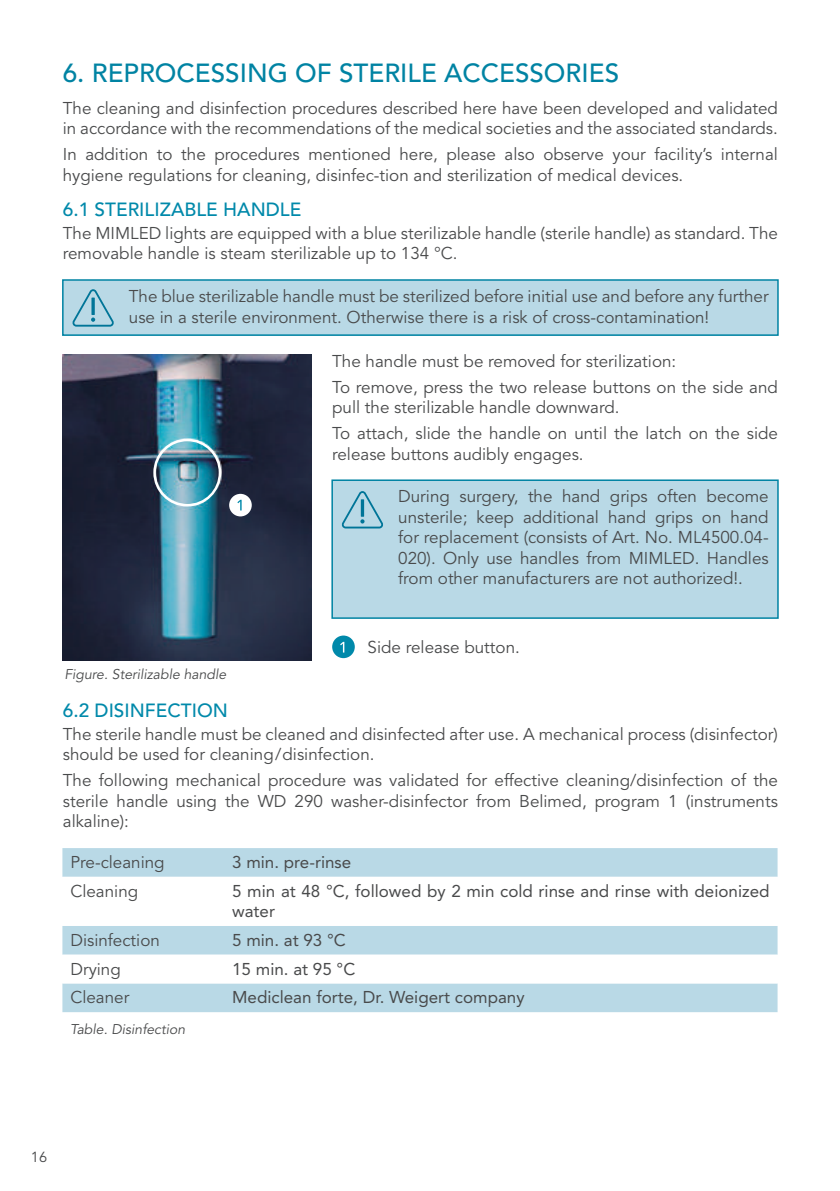
<style>
.page{position:relative;width:840px;height:1191px;background:#fff}
.page>*{position:absolute;margin:0;border:0;box-sizing:border-box;transform-origin:0 0}
.t1{font:500 26px "Avenir LT Std";color:#0083a3}
.t2{font:500 19px "Avenir LT Std";color:#0089aa}
.t3{font:17px/20.4px "Avenir LT Std";color:#494a4b}
.t4{font:17px/20.4px "Avenir LT Std";color:#494a4b}
.t5{font:14.6px "Avenir LT Std";color:#494a4b}
.t6{font:italic 14px "Avenir LT Std";color:#494a4b}
</style>
<div class="page">
<div style="left:332px;top:480px;width:445px;height:138px;background:#b9d9e6"></div>
<div style="left:331px;top:479px;width:447px;height:140px;border:2px solid #0083a3"></div>
<div style="left:63px;top:280px;width:714px;height:55px;background:#b9d9e6"></div>
<div style="left:62px;top:279px;width:716px;height:57px;border:2px solid #0083a3"></div>
<svg style="left:341px;top:491px;width:42px;height:37px"></svg>
<svg style="left:72px;top:289px;width:42px;height:38px"></svg>
<img style="left:63px;top:355px;width:248px;height:305px">
<div style="left:153px;top:439px;width:68px;height:67px;border:2px solid #fff;border-radius:50%"></div>
<div style="left:229px;top:494px;width:22px;height:22px;background:#fff;border-radius:50%"></div>
<div style="left:332px;top:635px;width:22px;height:23px;background:#0089aa;border-radius:50%"></div>
<svg style="left:237px;top:500px;width:4px;height:10px"></svg>
<svg style="left:340px;top:642px;width:4px;height:10px"></svg>
<div style="left:62px;top:848px;width:715px;height:164px;background:#b9d9e6"></div>
<svg style="left:62px;top:876px;width:715px;height:107px"></svg>
<h1 class="t1" style="left:63px;top:58px;width:557px">6. REPROCESSING OF STERILE ACCESSORIES</h1>
<p class="t3" style="left:63px;top:98px;width:716px">The cleaning and disinfection procedures described here have been developed and validated in accordance with the recommendations of the medical societies and the associated standards.</p>
<p class="t3" style="left:63px;top:145px;width:716px">In addition to the procedures mentioned here, please also observe your facility’s internal hygiene regulations for cleaning, disinfec-tion and sterilization of medical devices.</p>
<p class="t2" style="left:63px;top:198px;width:240px">6.1 STERILIZABLE HANDLE</p>
<p class="t3" style="left:63px;top:223px;width:716px">The MIMLED lights are equipped with a blue sterilizable handle (sterile handle) as standard. The removable handle is steam sterilizable up to 134 °C.</p>
<p class="t3" style="left:129px;top:286px;width:641px">The blue sterilizable handle must be sterilized before initial use and before any further use in a sterile environment. Otherwise there is a risk of cross-contamination!</p>
<p class="t3" style="left:332px;top:348px;width:447px;line-height:26px">The handle must be removed for sterilization:<br>To remove, press the two release buttons on the side and</p>
<p class="t3" style="left:332px;top:395px;width:447px;line-height:26px">pull the sterilizable handle downward.<br>To attach, slide the handle on until the latch on the side</p>
<p class="t3" style="left:332px;top:444px;width:253px">release buttons audibly engages.</p>
<p class="t3" style="left:398px;top:487px;width:372px;text-align:justify">During surgery, the hand grips often become unsterile; keep additional hand grips on hand for replacement (consists of Art. No. ML4500.04- 020). Only use handles from MIMLED. Handles from other manufacturers are not authorized!.</p>
<p class="t6" style="left:64px;top:666px;width:163px">Figure. Sterilizable handle</p>
<p class="t3" style="left:367px;top:637px;width:154px">Side release button.</p>
<p class="t2" style="left:63px;top:699px;width:167px">6.2 DISINFECTION</p>
<p class="t3" style="left:63px;top:724px;width:716px">The sterile handle must be cleaned and disinfected after use. A mechanical process (disinfector) should be used for cleaning/disinfection.</p>
<p class="t3" style="left:63px;top:771px;width:716px;text-align:justify">The following mechanical procedure was validated for effective cleaning/disinfection of the sterile handle using the WD 290 washer-disinfector from Belimed, program 1 (instruments alkaline):</p>
<p class="t3" style="left:70px;top:852px;width:96px">Pre-cleaning</p>
<p class="t4" style="left:232px;top:852px;width:121px">3 min. pre-rinse</p>
<p class="t3" style="left:70px;top:881px;width:69px">Cleaning</p>
<p class="t4" style="left:232px;top:880px;width:538px">5 min at 48 °C, followed by 2 min cold rinse and rinse with deionized water</p>
<p class="t3" style="left:70px;top:930px;width:91px">Disinfection</p>
<p class="t4" style="left:232px;top:930px;width:115px">5 min. at 93 °C</p>
<p class="t3" style="left:70px;top:959px;width:52px">Drying</p>
<p class="t4" style="left:232px;top:958px;width:125px">15 min. at 95 °C</p>
<p class="t3" style="left:70px;top:987px;width:60px">Cleaner</p>
<p class="t4" style="left:232px;top:987px;width:294px">Mediclean forte, Dr. Weigert company</p>
<p class="t6" style="left:70px;top:1021px;width:116px">Table. Disinfection</p>
<p class="t5" style="left:31px;top:1148px;width:18px">16</p>
</div>
